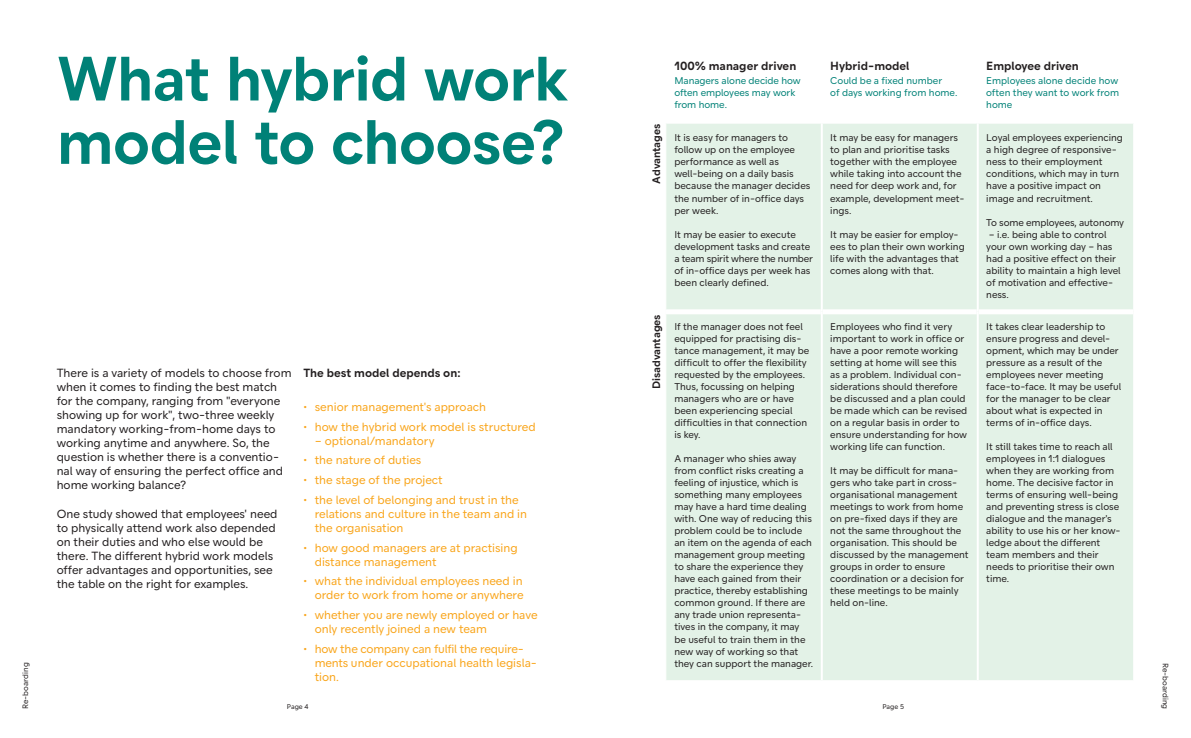
<style>
.page{position:relative;width:1191px;height:738px;background:#fff}
.page>*{position:absolute;margin:0;border:0;box-sizing:border-box;transform-origin:0 0}
.t1{font:700 63.3px/63.3px "Velliv";letter-spacing:-.015em;color:#008177}
.t2{font:12px/14px "Velliv";color:#231f20}
.t3{font:12px/14px "Velliv";color:#f9a51b}
.t4{font:700 12px "Velliv";color:#231f20}
.t5{font:700 11px "Velliv";color:#231f20}
.t6{font:10px/12px "Velliv";color:#231f20}
.t7{font:10px/12px "Velliv";letter-spacing:-.005em;color:#008177}
.t8{font:8px "Velliv";color:#231f20}
.t9{font:7px "Velliv";color:#231f20}
</style>
<div class="page">
<div style="left:666px;top:124px;width:467px;height:555px;background:#e3f2e7"></div>
<div style="left:666px;top:309px;width:154px;height:5px;background:#fff"></div>
<div style="left:822px;top:309px;width:154px;height:5px;background:#fff"></div>
<div style="left:978px;top:309px;width:155px;height:5px;background:#fff"></div>
<hr style="left:820px;top:123px;width:2px;height:188px;background:#fff">
<hr style="left:976px;top:123px;width:2px;height:188px;background:#fff">
<hr style="left:820px;top:311px;width:2px;height:368px;background:#fff">
<hr style="left:976px;top:311px;width:2px;height:368px;background:#fff">
<p class="t8" style="left:19px;top:708px;width:48px;rotate:-90deg">Re-boarding</p>
<h1 class="t1" style="left:57px;top:46px;width:513px">What hybrid work model to choose?</h1>
<p class="t4" style="left:674px;top:56px;width:123px">100% manager driven</p>
<p class="t7" style="left:674px;top:75px;width:128px">Managers alone decide how often employees may work from home.</p>
<p class="t5" style="left:647px;top:183px;width:61px;rotate:-90deg">Advantages</p>
<p class="t6" style="left:674px;top:132px;width:137px">It is easy for managers to follow up on the employee performance as well as well-being on a daily basis because the manager decides the number of in-office days per week.</p>
<p class="t6" style="left:674px;top:228px;width:140px">It may be easier to execute development tasks and create a team spirit where the number of in-office days per week has been clearly defined.</p>
<p class="t2" style="left:57px;top:366px;width:236px">There is a variety of models to choose from when it comes to finding the best match for the company, ranging from "everyone showing up for work", two-three weekly mandatory working-from-home days to working anytime and anywhere. So, the question is whether there is a conventio&shy;nal way of ensuring the perfect office and home working balance?</p>
<p class="t2" style="left:57px;top:506px;width:222px">One study showed that employees' need to physically attend work also depended on their duties and who else would be there. The different hybrid work models offer advantages and opportunities, see the table on the right for examples.</p>
<p class="t4" style="left:303px;top:363px;width:158px">The best model depends on:</p>
<p class="t3" style="left:303px;top:399px;width:184px">• senior management's approach</p>
<p class="t3" style="left:303px;top:419px;width:234px">• how the hybrid work model is structured</p>
<p class="t3" style="left:315px;top:433px;width:121px">– optional/mandatory</p>
<p class="t3" style="left:303px;top:453px;width:119px">• the nature of duties</p>
<p class="t3" style="left:303px;top:472px;width:141px">• the stage of the project</p>
<p class="t3" style="left:315px;top:492px;width:214px;text-indent:-11px">• the level of belonging and trust in the relations and culture in the team and in the organisation</p>
<p class="t3" style="left:315px;top:540px;width:204px;text-indent:-11px">• how good managers are at practising distance management</p>
<p class="t3" style="left:303px;top:573px;width:222px;text-align:right">• what the individual employees need in order to work from home or anywhere</p>
<p class="t3" style="left:315px;top:607px;width:224px;text-indent:-11px">• whether you are newly employed or have only recently joined a new team</p>
<p class="t3" style="left:315px;top:641px;width:224px;text-indent:-11px">• how the company can fulfil the require&shy;ments under occupational health legisla&shy;tion.</p>
<p class="t5" style="left:647px;top:388px;width:76px;rotate:-90deg">Disadvantages</p>
<p class="t6" style="left:674px;top:320px;width:137px">If the manager does not feel equipped for practising dis&shy;tance management, it may be difficult to offer the flexibility requested by the employees.<br>Thus, focussing on helping managers who are or have been experiencing special difficulties in that connection is key.</p>
<p class="t6" style="left:674px;top:452px;width:140px">A manager who shies away from conflict risks creating a feeling of injustice, which is something many employees may have a hard time dealing with. One way of reducing this problem could be to include an item on the agenda of each management group meeting to share the experience they have each gained from their practice, thereby establishing common ground. If there are any trade union representa&shy;tives in the company, it may be useful to train them in the new way of working so that they can support the manager.</p>
<p class="t4" style="left:830px;top:56px;width:81px">Hybrid-model</p>
<p class="t7" style="left:830px;top:75px;width:129px">Could be a fixed number<br>of days working from home.</p>
<p class="t6" style="left:830px;top:132px;width:136px">It may be easy for managers to plan and prioritise tasks together with the employee while taking into account the need for deep work and, for example, development meet&shy;ings.</p>
<p class="t6" style="left:830px;top:228px;width:136px">It may be easier for employ&shy;ees to plan their own working life with the advantages that comes along with that.</p>
<p class="t6" style="left:830px;top:320px;width:138px">Employees who find it very important to work in office or have a poor remote working setting at home will see this as a problem. Individual con&shy;siderations should therefore be discussed and a plan could be made which can be revised on a regular basis in order to ensure understanding for how working life can function.</p>
<p class="t6" style="left:830px;top:464px;width:140px">It may be difficult for mana&shy;gers who take part in cross&shy;organisational management meetings to work from home on pre-fixed days if they are not the same throughout the organisation. This should be discussed by the management groups in order to ensure coordination or a decision for these meetings to be mainly held on-line.</p>
<p class="t9" style="left:287px;top:700px;width:23px">Page 4</p>
<p class="t9" style="left:882px;top:700px;width:23px">Page 5</p>
<p class="t4" style="left:986px;top:56px;width:94px">Employee driven</p>
<p class="t7" style="left:986px;top:75px;width:134px;text-align:justify">Employees alone decide how often they want to work from home</p>
<p class="t6" style="left:986px;top:132px;width:138px">Loyal employees experiencing a high degree of responsive&shy;ness to their employment conditions, which may in turn have a positive impact on image and recruitment.</p>
<p class="t6" style="left:986px;top:216px;width:139px">To some employees, autonomy</p>
<p class="t6" style="left:986px;top:228px;width:136px">– i.e. being able to control your own working day – has had a positive effect on their ability to maintain a high level of motivation and effective&shy;ness.</p>
<p class="t6" style="left:986px;top:320px;width:136px">It takes clear leadership to ensure progress and devel&shy;opment, which may be under pressure as a result of the employees never meeting face-to-face. It may be useful for the manager to be clear about what is expected in terms of in-office days.</p>
<p class="t6" style="left:986px;top:440px;width:134px">It still takes time to reach all employees in 1:1 dialogues when they are working from home. The decisive factor in terms of ensuring well-being and preventing stress is close dialogue and the manager's ability to use his or her know&shy;ledge about the different team members and their needs to prioritise their own time.</p>
<p class="t8" style="left:1171px;top:662px;width:48px;rotate:90deg">Re-boarding</p>
</div>
